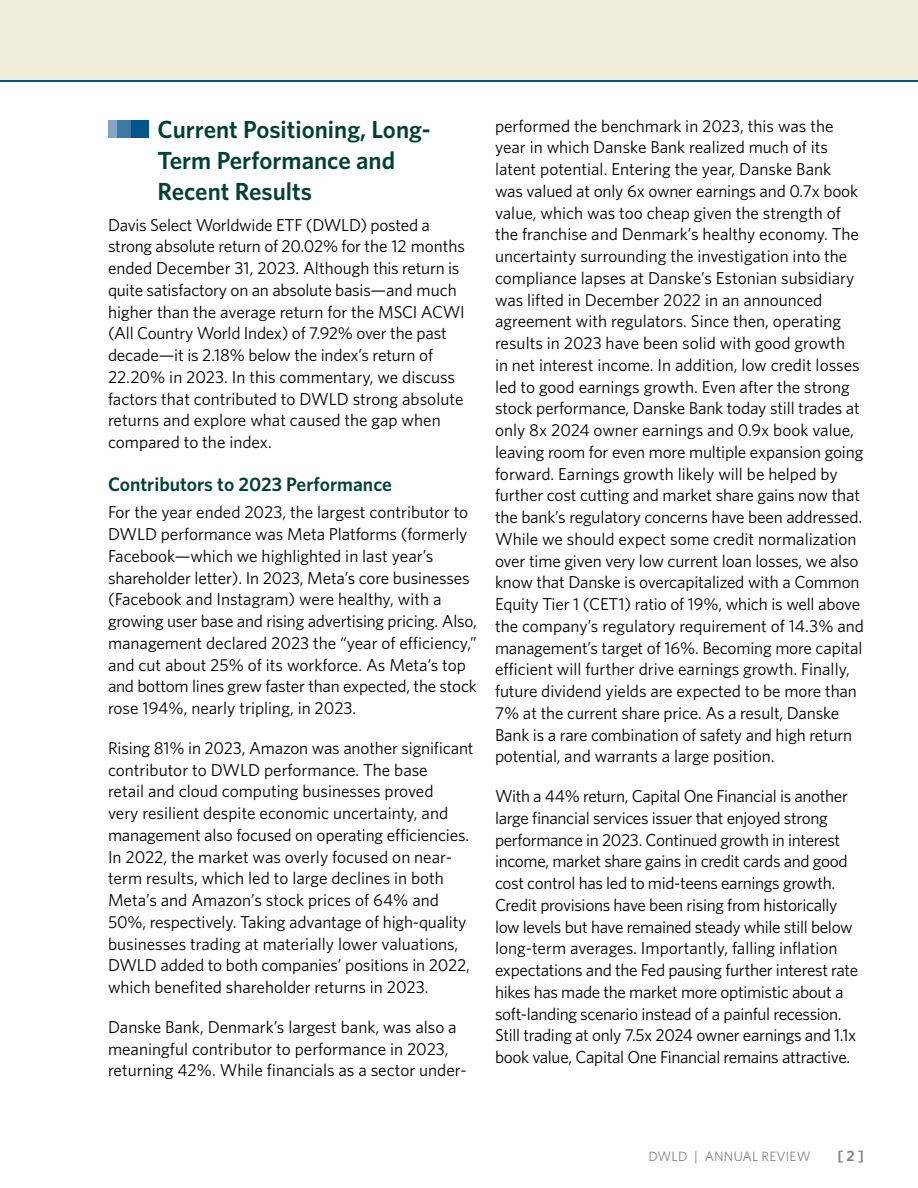
<style>
.page{position:relative;width:918px;height:1188px;background:#fff}
.page>*{position:absolute;margin:0;border:0;box-sizing:border-box;transform-origin:0 0}
.t1{font:600 24.75px/31.2px "Whitney";color:#004133}
.t2{font:600 19.5px "Whitney";color:#004133}
.Body{font:17.25px/21.8px "Whitney";letter-spacing:-.01em;color:#000}
.t3{font:600 15px "Whitney";color:#808285}
.t4{font:13.5px "Whitney";letter-spacing:.01em;color:#808285}
</style>
<div class="page">
<div style="left:0;top:0;width:918px;height:80px;background:#f0eedb"></div>
<hr style="left:0;top:80px;width:918px;height:2px;background:#005689">
<div style="left:131px;top:120px;width:18px;height:18px;background:#005689"></div>
<div style="left:117px;top:120px;width:13px;height:18px;background:#3f78a4"></div>
<div style="left:108px;top:120px;width:9px;height:18px;background:#87a4c5"></div>
<h2 class="t1" style="left:158px;top:113px;width:275px">Current Positioning, Long-<br>Term Performance and<br>Recent Results</h2>
<p class="Body" style="left:108px;top:213px;width:359px">Davis Select Worldwide ETF (DWLD) posted a strong absolute return of 20.02% for the 12 months ended December 31, 2023. Although this return is quite satisfactory on an absolute basis—and much higher than the average return for the MSCI ACWI (All Country World Index) of 7.92% over the past decade—it is 2.18% below the index’s return of 22.20% in 2023. In this commentary, we discuss factors that contributed to DWLD strong absolute returns and explore what caused the gap when compared to the index.</p>
<h2 class="t2" style="left:108px;top:471px;width:285px">Contributors to 2023 Performance</h2>
<p class="Body" style="left:108px;top:501px;width:370px">For the year ended 2023, the largest contributor to DWLD performance was Meta Platforms (formerly Facebook—which we highlighted in last year’s shareholder letter). In 2023, Meta’s core businesses (Facebook and Instagram) were healthy, with a growing user base and rising advertising pricing. Also, management declared 2023 the “year of efficiency,” and cut about 25% of its workforce. As Meta’s top and bottom lines grew faster than expected, the stock rose 194%, nearly tripling, in 2023.</p>
<p class="Body" style="left:108px;top:737px;width:367px">Rising 81% in 2023, Amazon was another significant contributor to DWLD performance. The base<br>retail and cloud computing businesses proved<br>very resilient despite economic uncertainty, and management also focused on operating efficiencies.<br>In 2022, the market was overly focused on near&shy;term results, which led to large declines in both Meta’s and Amazon’s stock prices of 64% and 50%, respectively. Taking advantage of high-quality businesses trading at materially lower valuations, DWLD added to both companies’ positions in 2022, which benefited shareholder returns in 2023.</p>
<p class="Body" style="left:108px;top:1016px;width:358px">Danske Bank, Denmark’s largest bank, was also a meaningful contributor to performance in 2023, returning 42%. While financials as a sector under-</p>
<p class="Body" style="left:495px;top:114px;width:370px">performed the benchmark in 2023, this was the year in which Danske Bank realized much of its latent potential. Entering the year, Danske Bank<br>was valued at only 6x owner earnings and 0.7x book value, which was too cheap given the strength of the franchise and Denmark’s healthy economy. The uncertainty surrounding the investigation into the compliance lapses at Danske’s Estonian subsidiary was lifted in December 2022 in an announced agreement with regulators. Since then, operating results in 2023 have been solid with good growth<br>in net interest income. In addition, low credit losses led to good earnings growth. Even after the strong stock performance, Danske Bank today still trades at only 8x 2024 owner earnings and 0.9x book value, leaving room for even more multiple expansion going forward. Earnings growth likely will be helped by further cost cutting and market share gains now that the bank’s regulatory concerns have been addressed.<br>While we should expect some credit normalization over time given very low current loan losses, we also know that Danske is overcapitalized with a Common Equity Tier 1 (CET1) ratio of 19%, which is well above the company’s regulatory requirement of 14.3% and management’s target of 16%. Becoming more capital efficient will further drive earnings growth. Finally, future dividend yields are expected to be more than 7% at the current share price. As a result, Danske Bank is a rare combination of safety and high return potential, and warrants a large position.</p>
<p class="Body" style="left:495px;top:785px;width:365px">With a 44% return, Capital One Financial is another large financial services issuer that enjoyed strong performance in 2023. Continued growth in interest income, market share gains in credit cards and good cost control has led to mid-teens earnings growth.<br>Credit provisions have been rising from historically low levels but have remained steady while still below long-term averages. Importantly, falling inflation expectations and the Fed pausing further interest rate hikes has made the market more optimistic about a soft-landing scenario instead of a painful recession.<br>Still trading at only 7.5x 2024 owner earnings and 1.1x book value, Capital One Financial remains attractive.</p>
<p class="t4" style="left:648px;top:1147px;width:164px">DWLD | ANNUAL REVIEW</p>
<p class="t3" style="left:838px;top:1146px;width:28px">[ 2 ]</p>
</div>
